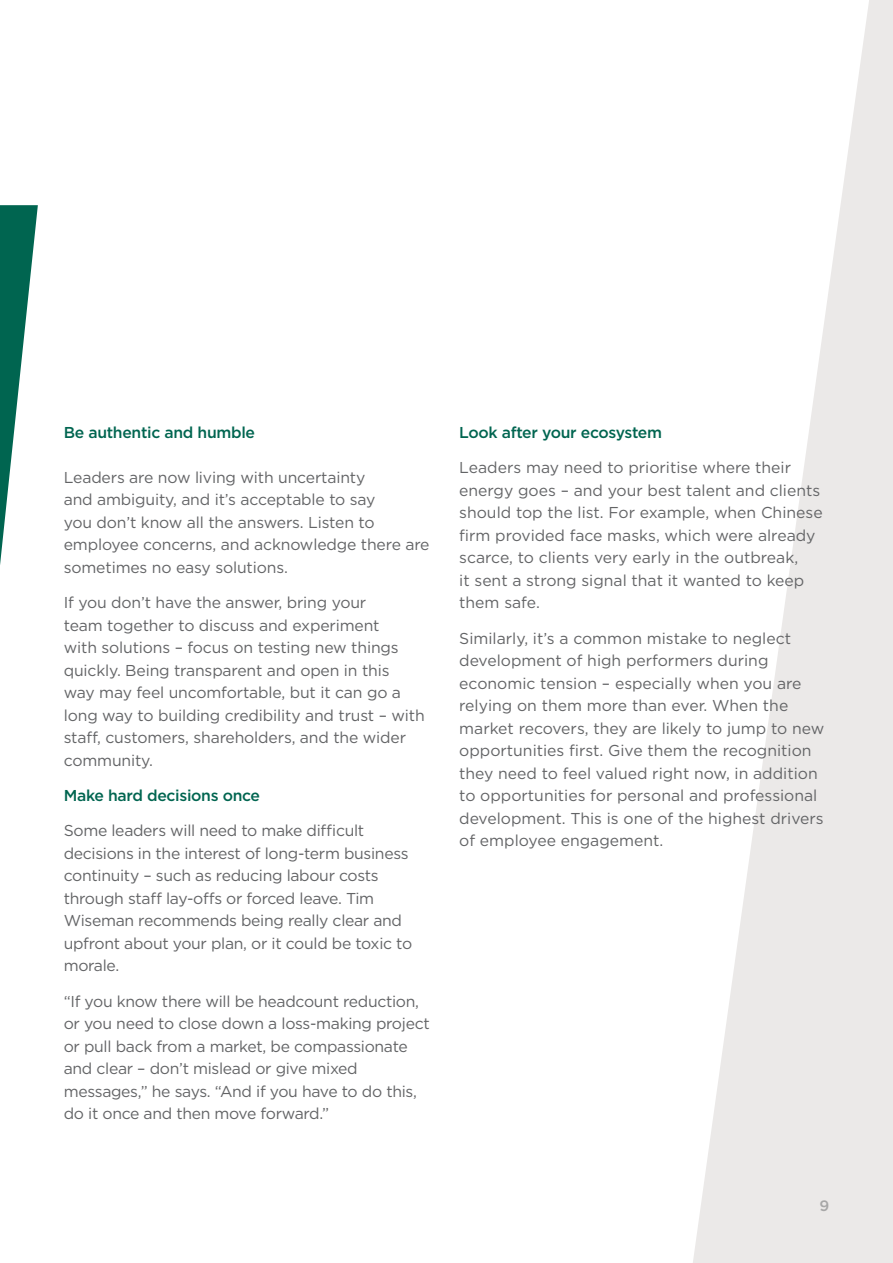
<style>
.page{position:relative;width:893px;height:1263px;background:#fff}
.page>*{position:absolute;margin:0;border:0;box-sizing:border-box;transform-origin:0 0}
.t1{font:15.75px/22.5px "Gotham";letter-spacing:-.01em;color:#636466}
.t2{font:500 15.75px "Gotham";letter-spacing:-.02em;color:#006550}
.t3{font:500 15px "Gotham";color:#a7a7a7}
</style>
<div class="page">
<svg style="left:0;top:205px;width:38px;height:360px"></svg>
<svg style="left:693px;top:0;width:200px;height:1263px;fill:#ebe9e8"></svg>
<p class="t2" style="left:64px;top:425px;width:193px">Be authentic and humble</p>
<p class="t1" style="left:64px;top:467px;width:367px">Leaders are now living with uncertainty<br>and ambiguity, and it’s acceptable to say<br>you don’t know all the answers. Listen to employee concerns, and acknowledge there are sometimes no easy solutions.</p>
<p class="t1" style="left:64px;top:592px;width:362px">If you don’t have the answer, bring your<br>team together to discuss and experiment<br>with solutions – focus on testing new things quickly. Being transparent and open in this<br>way may feel uncomfortable, but it can go a long way to building credibility and trust – with staff, customers, shareholders, and the wider community.</p>
<p class="t2" style="left:64px;top:788px;width:198px">Make hard decisions once</p>
<p class="t1" style="left:64px;top:820px;width:350px">Some leaders will need to make difficult decisions in the interest of long-term business continuity – such as reducing labour costs through staff lay-offs or forced leave. Tim Wiseman recommends being really clear and upfront about your plan, or it could be toxic to morale.</p>
<p class="t1" style="left:64px;top:990px;width:367px">“If you know there will be headcount reduction, or you need to close down a loss-making project or pull back from a market, be compassionate and clear – don’t mislead or give mixed messages,” he says. “And if you have to do this, do it once and then move forward.”</p>
<p class="t2" style="left:459px;top:425px;width:204px">Look after your ecosystem</p>
<p class="t1" style="left:459px;top:457px;width:365px">Leaders may need to prioritise where their energy goes – and your best talent and clients should top the list. For example, when Chinese firm provided face masks, which were already scarce, to clients very early in the outbreak,<br>it sent a strong signal that it wanted to keep them safe.</p>
<p class="t1" style="left:459px;top:627px;width:367px">Similarly, it’s a common mistake to neglect development of high performers during economic tension – especially when you are relying on them more than ever. When the market recovers, they are likely to jump to new opportunities first. Give them the recognition they need to feel valued right now, in addition to opportunities for personal and professional development. This is one of the highest drivers of employee engagement.</p>
<p class="t3" style="left:819px;top:1199px;width:11px">9</p>
</div>
